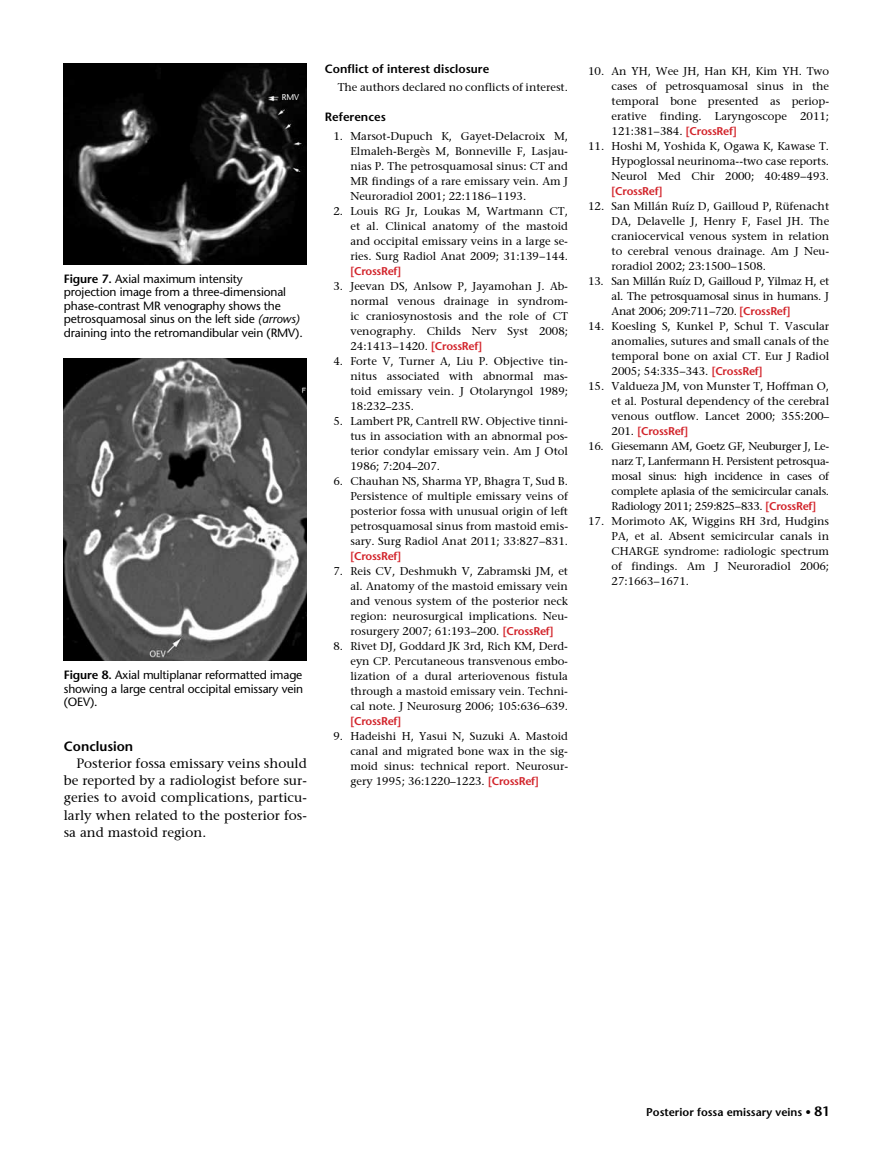
<style>
.page{position:relative;width:893px;height:1170px;background:#fff}
.page>*{position:absolute;margin:0;border:0;box-sizing:border-box;transform-origin:0 0}
.t1{font:13.5px/17.4px "Stone Serif";color:#000;text-align:justify}
.t2{font:600 13.5px "Stone Sans Std";color:#000}
.t3{font:12px/13.5px "Stone Sans Normal Tr";letter-spacing:-.01em;color:#000;text-align:justify}
.t4{font:600 12px "Stone Sans Std";color:#000}
.t5{font:11.25px/15px "Stone Serif";color:#000;text-align:justify}
.t6{font:600 11.25px "Stone Sans Std";letter-spacing:-.025em;color:#d2232a}
.t7{font:600 11.25px "Stone Sans Std";color:#000}
.t8{font:8.4px "Stone Sans Normal Tr";color:#fff}
.s1{font-family:"Stone Sans Std";font-weight:600}
.s2{font-family:"Stone Sans Italic Tr"}
.s3{font-family:"Stone Sans Std";font-weight:600;color:#d2232a}
.s4{font-family:"Stone Serif";font-weight:400;color:#000}
.s5{font-size:13.5px}
</style>
<div class="page">
<img style="left:64px;top:358px;width:243px;height:302px">
<img style="left:64px;top:64px;width:243px;height:200px">
<p class="t8" style="left:282px;top:91px;width:19px">RMV</p>
<p class="t3" style="left:64px;top:272px;width:241px;text-align:left"><span class="s1">Figure 7.</span> Axial maximum intensity<br>projection image from a three-dimensional phase-contrast MR venography shows the petrosquamosal sinus on the left side <span class="s2">(arrows) </span>draining into the retromandibular vein (RMV).</p>
<p class="t3" style="left:64px;top:668px;width:241px"><span class="s1">Figure 8.</span> Axial multiplanar reformatted image showing a large central occipital emissary vein (OEV).</p>
<p class="t2" style="left:64px;top:737px;width:71px">Conclusion</p>
<p class="t1" style="left:64px;top:754px;width:245px;text-indent:13px">Posterior fossa emissary veins should be reported by a radiologist before sur&shy;geries to avoid complications, particu&shy;larly when related to the posterior fos&shy;sa and mastoid region.</p>
<p class="t4" style="left:325px;top:61px;width:166px">Conflict of interest disclosure</p>
<p class="t5" style="left:338px;top:79px;width:232px">The authors declared no conflicts of interest.</p>
<p class="t4" style="left:325px;top:110px;width:62px">References</p>
<p class="t5" style="left:350px;top:128px;width:219px;text-indent:-17px">1. Marsot-Dupuch K, Gayet-Delacroix M, Elmaleh-Bergès M, Bonneville F, Lasjau&shy;nias P. The petrosquamosal sinus: CT and MR findings of a rare emissary vein. Am J Neuroradiol 2001; 22:1186−1193.</p>
<p class="t5" style="left:350px;top:203px;width:219px;text-indent:-17px">2. Louis RG Jr, Loukas M, Wartmann CT, et al. Clinical anatomy of the mastoid and occipital emissary veins in a large se&shy;ries. Surg Radiol Anat 2009; 31:139−144.</p>
<p class="t6" style="left:350px;top:264px;width:52px">[CrossRef]</p>
<p class="t5" style="left:350px;top:278px;width:219px;text-indent:-17px">3. Jeevan DS, Anlsow P, Jayamohan J. Ab&shy;normal venous drainage in syndrom&shy;ic craniosynostosis and the role of CT venography. Childs Nerv Syst 2008; 24:1413−1420. <span class="s3">[CrossRef]</span></p>
<p class="t5" style="left:350px;top:353px;width:219px;text-indent:-17px">4. Forte V, Turner A, Liu P. Objective tin&shy;nitus associated with abnormal mas&shy;toid emissary vein. J Otolaryngol 1989; 18:232–235.</p>
<p class="t5" style="left:350px;top:413px;width:219px;text-indent:-17px">5. Lambert PR, Cantrell RW. Objective tinni&shy;tus in association with an abnormal pos&shy;terior condylar emissary vein. Am J Otol 1986; 7:204–207.</p>
<p class="t5" style="left:350px;top:473px;width:219px;text-indent:-17px">6. Chauhan NS, Sharma YP, Bhagra T, Sud B.<br>Persistence of multiple emissary veins of posterior fossa with unusual origin of left petrosquamosal sinus from mastoid emis&shy;sary. Surg Radiol Anat 2011; 33:827−831.</p>
<p class="t6" style="left:350px;top:549px;width:52px">[CrossRef]</p>
<p class="t5" style="left:350px;top:563px;width:219px;text-indent:-17px">7. Reis CV, Deshmukh V, Zabramski JM, et al. Anatomy of the mastoid emissary vein and venous system of the posterior neck region: neurosurgical implications. Neu&shy;rosurgery 2007; 61:193−200. <span class="s3">[CrossRef]</span></p>
<p class="t5" style="left:350px;top:638px;width:219px;text-indent:-17px">8. Rivet DJ, Goddard JK 3rd, Rich KM, Derd&shy;eyn CP. Percutaneous transvenous embo&shy;lization of a dural arteriovenous fistula through a mastoid emissary vein. Techni&shy;cal note. J Neurosurg 2006; 105:636–639.</p>
<p class="t6" style="left:350px;top:714px;width:52px">[CrossRef]</p>
<p class="t5" style="left:350px;top:728px;width:219px;text-indent:-17px">9. Hadeishi H, Yasui N, Suzuki A. Mastoid canal and migrated bone wax in the sig&shy;moid sinus: technical report. Neurosur&shy;gery 1995; 36:1220–1223. <span class="s3">[CrossRef]</span></p>
<p class="t5" style="left:612px;top:63px;width:219px;text-indent:-23px">10. An YH, Wee JH, Han KH, Kim YH. Two cases of petrosquamosal sinus in the temporal bone presented as periop&shy;erative finding. Laryngoscope 2011; 121:381−384. <span class="s3">[CrossRef]</span></p>
<p class="t5" style="left:612px;top:138px;width:219px;text-indent:-23px">11. Hoshi M, Yoshida K, Ogawa K, Kawase T.<br>Hypoglossal neurinoma--two case reports.<br>Neurol Med Chir 2000; 40:489−493.</p>
<p class="t6" style="left:612px;top:184px;width:52px">[CrossRef]</p>
<p class="t5" style="left:612px;top:198px;width:219px;text-indent:-23px">12. San Millán Ruíz D, Gailloud P, Rüfenacht DA, Delavelle J, Henry F, Fasel JH. The craniocervical venous system in relation to cerebral venous drainage. Am J Neu&shy;roradiol 2002; 23:1500−1508.</p>
<p class="t5" style="left:612px;top:273px;width:219px;text-indent:-23px">13. San Millán Ruíz D, Gailloud P, Yilmaz H, et al. The petrosquamosal sinus in humans. J Anat 2006; 209:711−720. <span class="s3">[CrossRef]</span></p>
<p class="t5" style="left:612px;top:318px;width:219px;text-indent:-23px">14. Koesling S, Kunkel P, Schul T. Vascular anomalies, sutures and small canals of the temporal bone on axial CT. Eur J Radiol 2005; 54:335−343. <span class="s3">[CrossRef]</span></p>
<p class="t5" style="left:612px;top:378px;width:219px;text-indent:-23px">15. Valdueza JM, von Munster T, Hoffman O, et al. Postural dependency of the cerebral venous outflow. Lancet 2000; 355:200–</p>
<p class="t6" style="left:612px;top:424px;width:78px"><span class="s4">201.</span> [CrossRef]</p>
<p class="t5" style="left:612px;top:438px;width:219px;text-indent:-23px">16. Giesemann AM, Goetz GF, Neuburger J, Le&shy;narz T, Lanfermann H. Persistent petrosqua&shy;mosal sinus: high incidence in cases of complete aplasia of the semicircular canals.<br>Radiology 2011; 259:825−833. <span class="s3">[CrossRef]</span></p>
<p class="t5" style="left:612px;top:513px;width:219px;text-indent:-23px">17. Morimoto AK, Wiggins RH 3rd, Hudgins PA, et al. Absent semicircular canals in CHARGE syndrome: radiologic spectrum of findings. Am J Neuroradiol 2006; 27:1663−1671.</p>
<p class="t7" style="left:646px;top:1105px;width:185px">Posterior fossa emissary veins • <span class="s5">81</span></p>
</div>
